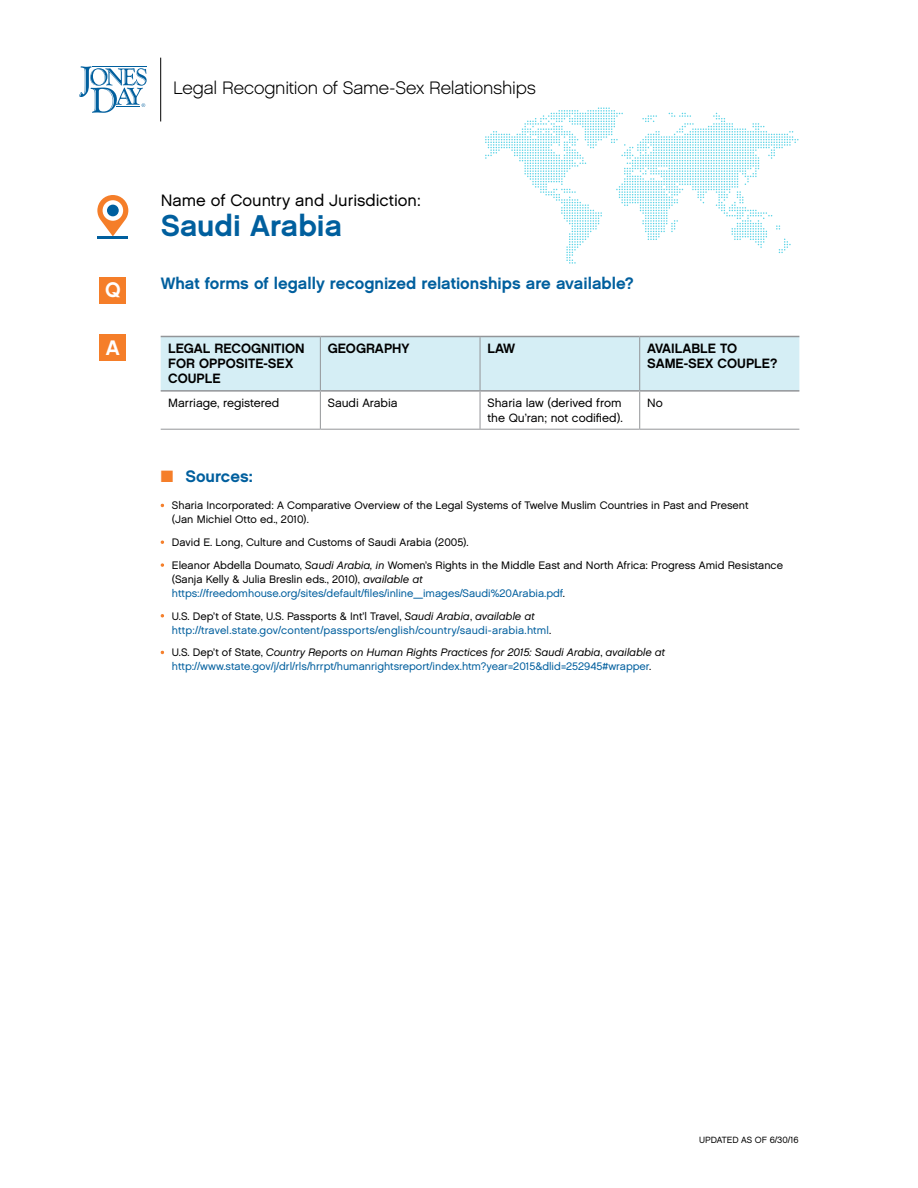
<style>
.page{position:relative;width:918px;height:1188px;background:#fff}
.page>*{position:absolute;margin:0;border:0;box-sizing:border-box;transform-origin:0 0}
.CNTRY{font:30px "Chalet New York Nineteen Sixty";color:#005f9e}
.t1{font:21px "Chalet New York Nineteen Sixty";color:#fff}
.t2{font:18px "Chalet English Channel";letter-spacing:-.01em;color:#000}
.Q{font:16.5px "Chalet New York Nineteen Sixty";color:#005f9e}
.CNTRY-2{font:16.5px "Chalet London Nineteen Sixty";color:#000}
.SRC_Header_Bold_U_LC{font:16.5px "Chalet New York Nineteen Sixty";color:#005f9e}
.TBL_HEAD_B{font:13.5px/15px "Chalet New York Nineteen Sixty";color:#000}
.TBL_BC{font:12px/15px "Chalet London Nineteen Sixty";color:#000}
.t3{font:10.8px/13.8px "Chalet London Nineteen Sixty";color:#000}
.t4{font:10.8px/13.8px "Chalet London Nineteen Sixty";color:#005f9e}
.t5{font:9px "Chalet London Nineteen Sixty";color:#000}
.s1{color:#f57e29}
.s2{font-family:"Chalet Oblique London"}
.s3{color:#005f9e}
.s4{color:#000}
.s5{font-family:"Chalet Oblique London";color:#000}
</style>
<div class="page">
<div style="left:161px;top:337px;width:638px;height:53px;background:#d5eef5"></div>
<hr style="left:480px;top:337px;width:1px;height:53px;background:#939598">
<hr style="left:480px;top:392px;width:1px;height:37px;background:#939598">
<hr style="left:161px;top:429px;width:159px;height:1px;background:#939598">
<hr style="left:320px;top:429px;width:160px;height:1px;background:#939598">
<hr style="left:480px;top:429px;width:160px;height:1px;background:#939598">
<hr style="left:640px;top:429px;width:159px;height:1px;background:#939598">
<hr style="left:320px;top:392px;width:1px;height:37px;background:#939598">
<hr style="left:639px;top:392px;width:1px;height:37px;background:#939598">
<hr style="left:320px;top:336px;width:160px;height:1px;background:#939598">
<hr style="left:480px;top:336px;width:160px;height:1px;background:#939598">
<hr style="left:320px;top:390px;width:160px;height:2px;background:#939598">
<hr style="left:480px;top:390px;width:160px;height:2px;background:#939598">
<hr style="left:161px;top:336px;width:159px;height:1px;background:#939598">
<hr style="left:161px;top:390px;width:159px;height:2px;background:#939598">
<hr style="left:320px;top:337px;width:1px;height:53px;background:#939598">
<hr style="left:640px;top:336px;width:159px;height:1px;background:#939598">
<hr style="left:640px;top:390px;width:159px;height:2px;background:#939598">
<hr style="left:639px;top:337px;width:1px;height:53px;background:#939598">
<svg style="left:161px;top:563px;width:3px;height:4px"></svg>
<svg style="left:97px;top:195px;width:31px;height:41px"></svg>
<div style="left:103px;top:200px;width:20px;height:21px;background:#fff;border-radius:50%"></div>
<div style="left:107px;top:205px;width:12px;height:11px;background:#005f9e;border-radius:50%"></div>
<hr style="left:97px;top:236px;width:31px;height:3px;background:#005f9e">
<div style="left:100px;top:277px;width:26px;height:26px;background:#f57e29"></div>
<div style="left:100px;top:335px;width:26px;height:26px;background:#f57e29"></div>
<svg style="left:485px;top:107px;width:314px;height:157px"></svg>
<hr style="left:160px;top:58px;width:1px;height:63px;background:#000">
<svg style="left:79px;top:66px;width:68px;height:47px"></svg>
<p class="t1" style="left:105px;top:277px;width:17px">Q</p>
<p class="t1" style="left:106px;top:335px;width:16px">A</p>
<p class="t2" style="left:173px;top:77px;width:364px">Legal Recognition of Same-Sex Relationships</p>
<p class="CNTRY-2" style="left:161px;top:191px;width:262px">Name of Country and Jurisdiction:</p>
<p class="CNTRY" style="left:161px;top:208px;width:183px">Saudi Arabia</p>
<p class="Q" style="left:161px;top:273px;width:475px">What forms of legally recognized relationships are available?</p>
<p class="TBL_HEAD_B" style="left:168px;top:341px;width:138px">LEGAL RECOGNITION<br>FOR OPPOSITE-SEX<br>COUPLE</p>
<p class="TBL_HEAD_B" style="left:328px;top:341px;width:83px">GEOGRAPHY</p>
<p class="TBL_HEAD_B" style="left:488px;top:341px;width:29px">LAW</p>
<p class="TBL_HEAD_B" style="left:647px;top:341px;width:132px">AVAILABLE TO<br>SAME-SEX COUPLE?</p>
<p class="TBL_BC" style="left:168px;top:395px;width:113px">Marriage, registered</p>
<p class="TBL_BC" style="left:328px;top:395px;width:71px">Saudi Arabia</p>
<p class="TBL_BC" style="left:488px;top:395px;width:137px">Sharia law (derived from the Qu’ran; not codified).</p>
<p class="TBL_BC" style="left:647px;top:395px;width:17px">No</p>
<p class="SRC_Header_Bold_U_LC" style="left:161px;top:466px;width:94px"><span class="s1">■</span> Sources:</p>
<p class="t3" style="left:172px;top:499px;width:578px;text-indent:-11px"><span class="s1">•</span> Sharia Incorporated: A Comparative Overview of the Legal Systems of Twelve Muslim Countries in Past and Present (Jan Michiel Otto ed., 2010).</p>
<p class="t3" style="left:161px;top:535px;width:309px"><span class="s1">•</span> David E. Long, Culture and Customs of Saudi Arabia (2005).</p>
<p class="t3" style="left:172px;top:558px;width:613px;text-indent:-11px"><span class="s1">•</span> Eleanor Abdella Doumato, <span class="s2">Saudi Arabia, in</span> Women’s Rights in the Middle East and North Africa: Progress Amid Resistance (Sanja Kelly &amp; Julia Breslin eds., 2010), <span class="s2">available at </span><span class="s3">https://freedomhouse.org/sites/default/files/inline_images/Saudi%20Arabia.pdf</span>.</p>
<p class="t4" style="left:172px;top:609px;width:381px;text-indent:-11px"><span class="s1">•</span> <span class="s4">U.S. Dep’t of State, U.S. Passports &amp; Int’l Travel,</span> <span class="s5">Saudi Arabia</span><span class="s4">,</span> <span class="s5">available at </span>http://travel.state.gov/content/passports/english/country/saudi-arabia.html<span class="s4">.</span></p>
<p class="t4" style="left:161px;top:646px;width:506px;text-align:center"><span class="s1">•</span> <span class="s4">U.S. Dep’t of State,</span> <span class="s5">Country Reports on Human Rights Practices for 2015: Saudi Arabia</span><span class="s4">,</span> <span class="s5">available at </span>http://www.state.gov/j/drl/rls/hrrpt/humanrightsreport/index.htm?year=2015&amp;dlid=252945#wrapper<span class="s4">.</span></p>
<p class="t5" style="left:699px;top:1135px;width:101px">UPDATED AS OF 6/30/16</p>
</div>
